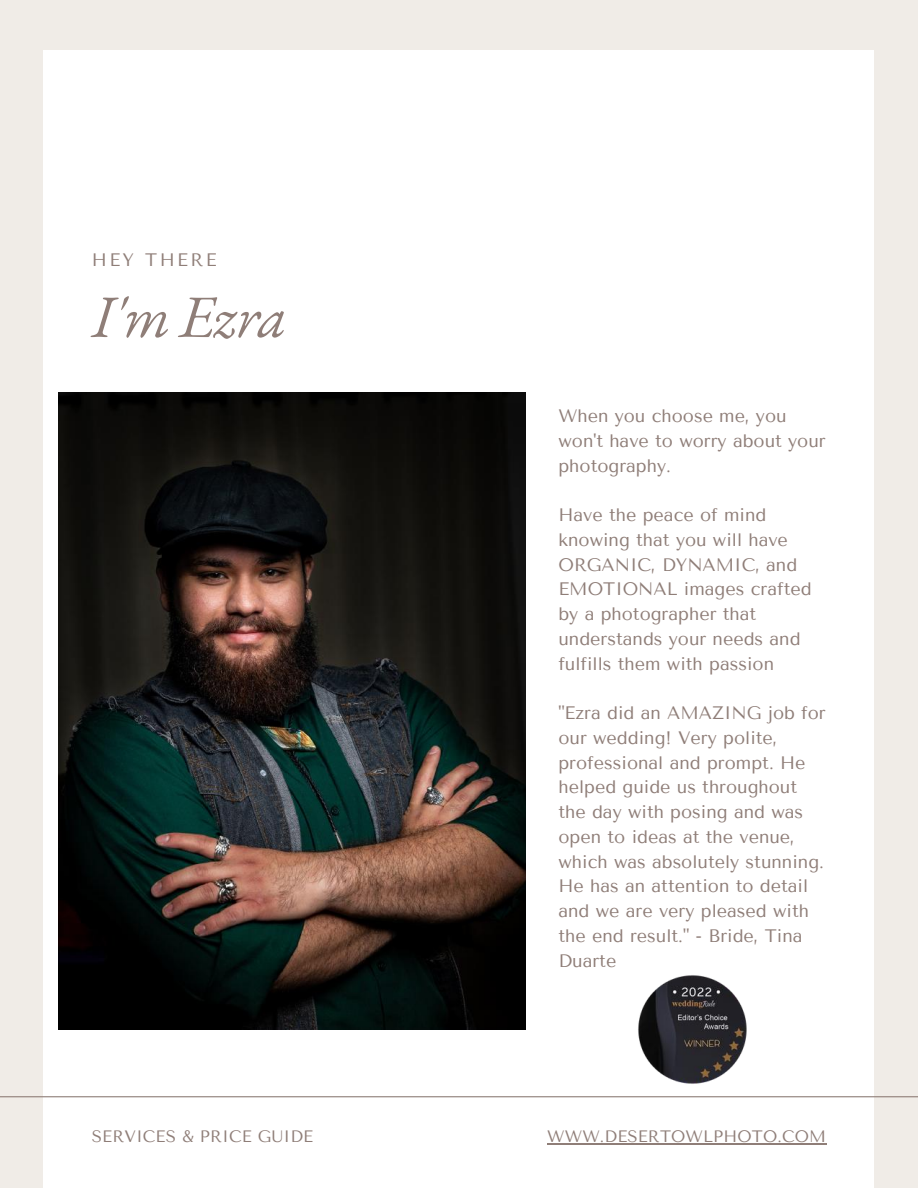
<style>
.page{position:relative;width:918px;height:1188px;background:#f0ece7}
.page>*{position:absolute;margin:0;border:0;box-sizing:border-box;transform-origin:0 0}
.t1{font:italic 60px "EB Garamond";color:#8f7e78}
.t2{font:18px/24.8px "Tenor Sans";color:#8f7e78}
.t3{font:18px "Tenor Sans";letter-spacing:.135em;color:#8f7e78}
.t4{font:16.5px "Tenor Sans";letter-spacing:.01em;color:#8f7e78}
</style>
<div class="page">
<div style="left:44px;top:50px;width:830px;height:1138px;background:#fff"></div>
<img style="left:58px;top:393px;width:467px;height:636px">
<hr style="left:0;top:1096px;width:918px;height:1px;background:#8f7e78">
<hr style="left:547px;top:1143px;width:279px;height:1px;background:#8f7e78">
<img style="left:638px;top:975px;width:109px;height:109px">
<p class="t3" style="left:92px;top:250px;width:126px">HEY THERE</p>
<h1 class="t1" style="left:92px;top:276px;width:197px">I'm Ezra</h1>
<p class="t2" style="left:558px;top:404px;width:269px">When you choose me, you won't have to worry about your photography.</p>
<p class="t2" style="left:558px;top:503px;width:255px">Have the peace of mind knowing that you will have<br>ORGANIC, DYNAMIC, and<br>EMOTIONAL images crafted by a photographer that understands your needs and fulfills them with passion</p>
<p class="t2" style="left:558px;top:701px;width:269px">"Ezra did an AMAZING job for our wedding! Very polite, professional and prompt. He helped guide us throughout the day with posing and was open to ideas at the venue, which was absolutely stunning.<br>He has an attention to detail and we are very pleased with the end result." - Bride, Tina<br>Duarte</p>
<p class="t4" style="left:92px;top:1127px;width:223px">SERVICES &amp; PRICE GUIDE</p>
<p class="t4" style="left:547px;top:1127px;width:280px">WWW.DESERTOWLPHOTO.COM</p>
</div>
